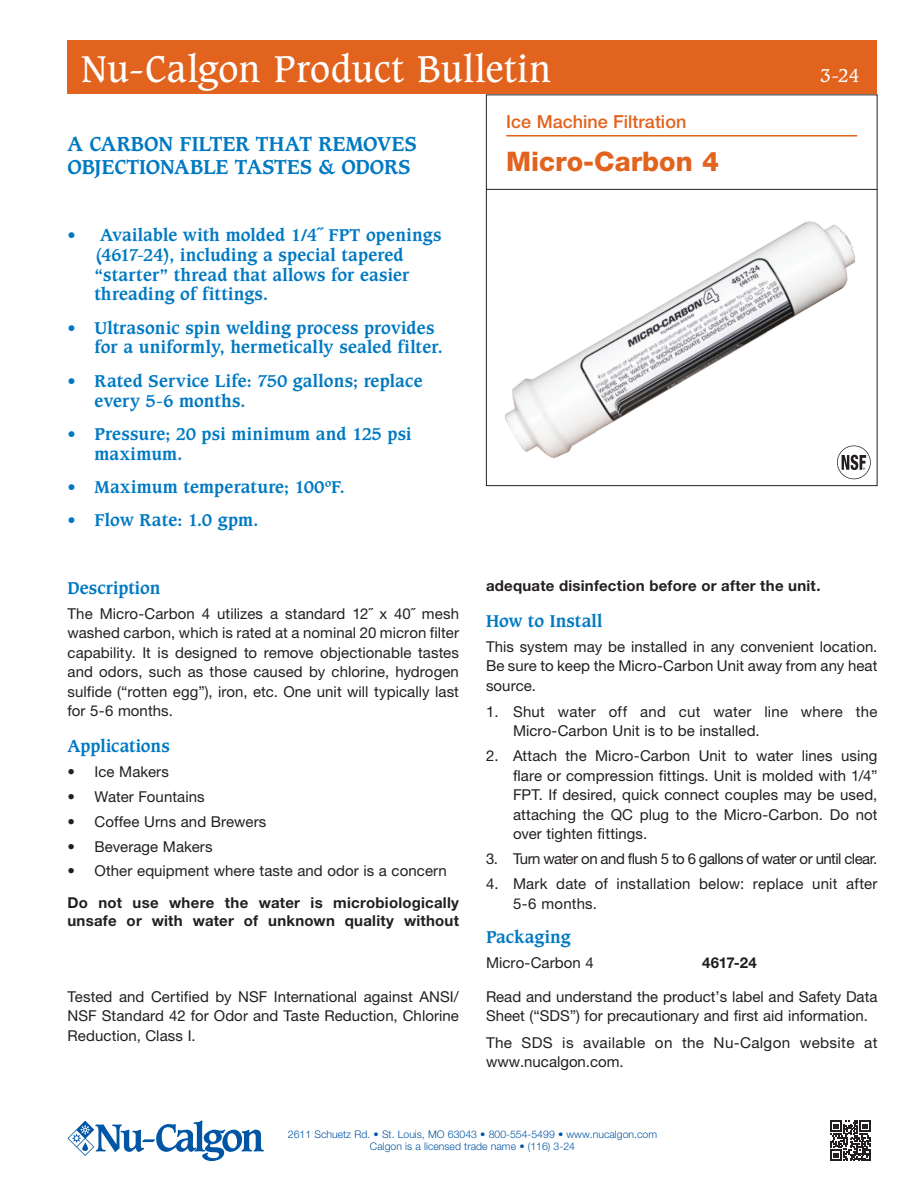
<style>
.page{position:relative;width:918px;height:1188px;background:#fff}
.page>*{position:absolute;margin:0;border:0;box-sizing:border-box;transform-origin:0 0}
.t1{font:36px "Caxton Std";letter-spacing:.015em;color:#fff}
.Product_name{font:800 27px "Helvetica Neue LT Pro";color:#e1631e}
.Subheading_1{font:700 19.5px/23.4px "Caxton Std";letter-spacing:-.005em;color:#0079c2}
.Section_Name{font:500 18px "Helvetica Neue LT Pro";color:#e1631e}
.t2{font:18px "Caxton Std";color:#fff}
.Subhead{font:700 16.5px/19.8px "Caxton Std";letter-spacing:.01em;color:#0079c2}
.Paragraph_Text{font:15px/19.5px "Helvetica Neue LT Pro";letter-spacing:.005em;color:#231f20;text-align:justify}
.Paragraph_Text-2{font:700 15px/18px "Helvetica Neue LT Pro";letter-spacing:.015em;color:#231f20}
.Paragraph_Text-3{font:15px "Helvetica Neue LT Pro";letter-spacing:-.035em;color:#231f20}
.t3{font:300 10.5px "Helvetica Neue LT Pro";color:#0155a5}
</style>
<div class="page">
<div style="left:486px;top:94px;width:392px;height:392px;border:1px solid #231f20"></div>
<img style="left:505px;top:221px;width:353px;height:238px">
<hr style="left:486px;top:189px;width:391px;height:1px;background:#231f20">
<div style="left:68px;top:40px;width:810px;height:54px;background:#e1631e"></div>
<hr style="left:506px;top:135px;width:351px;height:1px;background:#e1631e">
<svg style="left:68px;top:1120px;width:196px;height:41px"></svg>
<svg style="left:837px;top:446px;width:34px;height:33px"></svg>
<svg style="left:830px;top:1120px;width:41px;height:41px"></svg>
<p class="t1" style="left:81px;top:48px;width:472px">Nu-Calgon Product Bulletin</p>
<p class="Subheading_1" style="left:68px;top:132px;width:351px">A CARBON FILTER THAT REMOVES<br>OBJECTIONABLE TASTES &amp; ODORS</p>
<p class="Subhead" style="left:94px;top:225px;width:348px;text-indent:-27px">• Available with molded 1/4˝ FPT openings (4617-24), including a special tapered “starter” thread that allows for easier threading of fittings.</p>
<p class="Subhead" style="left:94px;top:318px;width:350px;text-indent:-27px">• Ultrasonic spin welding process provides for a uniformly, hermetically sealed filter.</p>
<p class="Subhead" style="left:94px;top:371px;width:330px;text-indent:-27px">• Rated Service Life: 750 gallons; replace every 5-6 months.</p>
<p class="Subhead" style="left:94px;top:424px;width:319px;text-indent:-27px">• Pressure; 20 psi minimum and 125 psi maximum.</p>
<p class="Subhead" style="left:68px;top:477px;width:279px">• Maximum temperature; 100ºF.</p>
<p class="Subhead" style="left:68px;top:511px;width:192px">• Flow Rate: 1.0 gpm.</p>
<p class="Section_Name" style="left:506px;top:110px;width:182px">Ice Machine Filtration</p>
<p class="Product_name" style="left:506px;top:145px;width:214px">Micro-Carbon 4</p>
<p class="t2" style="left:821px;top:65px;width:40px">3-24</p>
<p class="Subhead" style="left:68px;top:578px;width:94px">Description</p>
<p class="Paragraph_Text" style="left:68px;top:603px;width:393px">The Micro-Carbon 4 utilizes a standard 12˝ x 40˝ mesh washed carbon, which is rated at a nominal 20 micron filter capability. It is designed to remove objectionable tastes and odors, such as those caused by chlorine, hydrogen sulfide (“rotten egg”), iron, etc. One unit will typically last for 5-6 months.</p>
<p class="Subhead" style="left:68px;top:736px;width:104px">Applications</p>
<p class="Paragraph_Text" style="left:68px;top:761px;width:103px">• Ice Makers</p>
<p class="Paragraph_Text" style="left:68px;top:786px;width:139px">• Water Fountains</p>
<p class="Paragraph_Text" style="left:68px;top:811px;width:200px">• Coffee Urns and Brewers</p>
<p class="Paragraph_Text" style="left:68px;top:836px;width:147px">• Beverage Makers</p>
<p class="Paragraph_Text" style="left:68px;top:861px;width:381px">• Other equipment where taste and odor is a concern</p>
<p class="Paragraph_Text-2" style="left:68px;top:893px;width:393px">Do not use where the water is microbiologically unsafe or with water of unknown quality without</p>
<p class="Paragraph_Text" style="left:68px;top:987px;width:393px">Tested and Certified by NSF International against ANSI/ NSF Standard 42 for Odor and Taste Reduction, Chlorine Reduction, Class I.</p>
<p class="Paragraph_Text-2" style="left:486px;top:576px;width:336px">adequate disinfection before or after the unit.</p>
<p class="Subhead" style="left:486px;top:611px;width:118px">How to Install</p>
<p class="Paragraph_Text" style="left:486px;top:636px;width:393px">This system may be installed in any convenient location.<br>Be sure to keep the Micro-Carbon Unit away from any heat source.</p>
<p class="Paragraph_Text" style="left:513px;top:701px;width:366px;text-indent:-27px">1. Shut water off and cut water line where the<br>Micro-Carbon Unit is to be installed.</p>
<p class="Paragraph_Text" style="left:513px;top:746px;width:366px;text-indent:-27px">2. Attach the Micro-Carbon Unit to water lines using flare or compression fittings. Unit is molded with 1/4” FPT. If desired, quick connect couples may be used, attaching the QC plug to the Micro-Carbon. Do not over tighten fittings.</p>
<p class="Paragraph_Text-3" style="left:486px;top:850px;width:393px">3. Turn water on and flush 5 to 6 gallons of water or until clear.</p>
<p class="Paragraph_Text" style="left:513px;top:874px;width:366px;text-indent:-27px">4. Mark date of installation below: replace unit after<br>5-6 months.</p>
<p class="Subhead" style="left:486px;top:927px;width:86px">Packaging</p>
<p class="Paragraph_Text" style="left:486px;top:952px;width:109px">Micro-Carbon 4</p>
<p class="Paragraph_Text-2" style="left:702px;top:953px;width:56px">4617-24</p>
<p class="Paragraph_Text" style="left:486px;top:987px;width:393px">Read and understand the product’s label and Safety Data<br>Sheet (“SDS”) for precautionary and first aid information.</p>
<p class="Paragraph_Text" style="left:486px;top:1032px;width:393px">The SDS is available on the Nu-Calgon website at www.nucalgon.com.</p>
<p class="t3" style="left:288px;top:1128px;width:371px">2611 Schuetz Rd. • St. Louis, MO 63043 • 800-554-5499 • www.nucalgon.com</p>
<p class="t3" style="left:370px;top:1140px;width:207px">Calgon is a licensed trade name • (116) 3-24</p>
</div>
